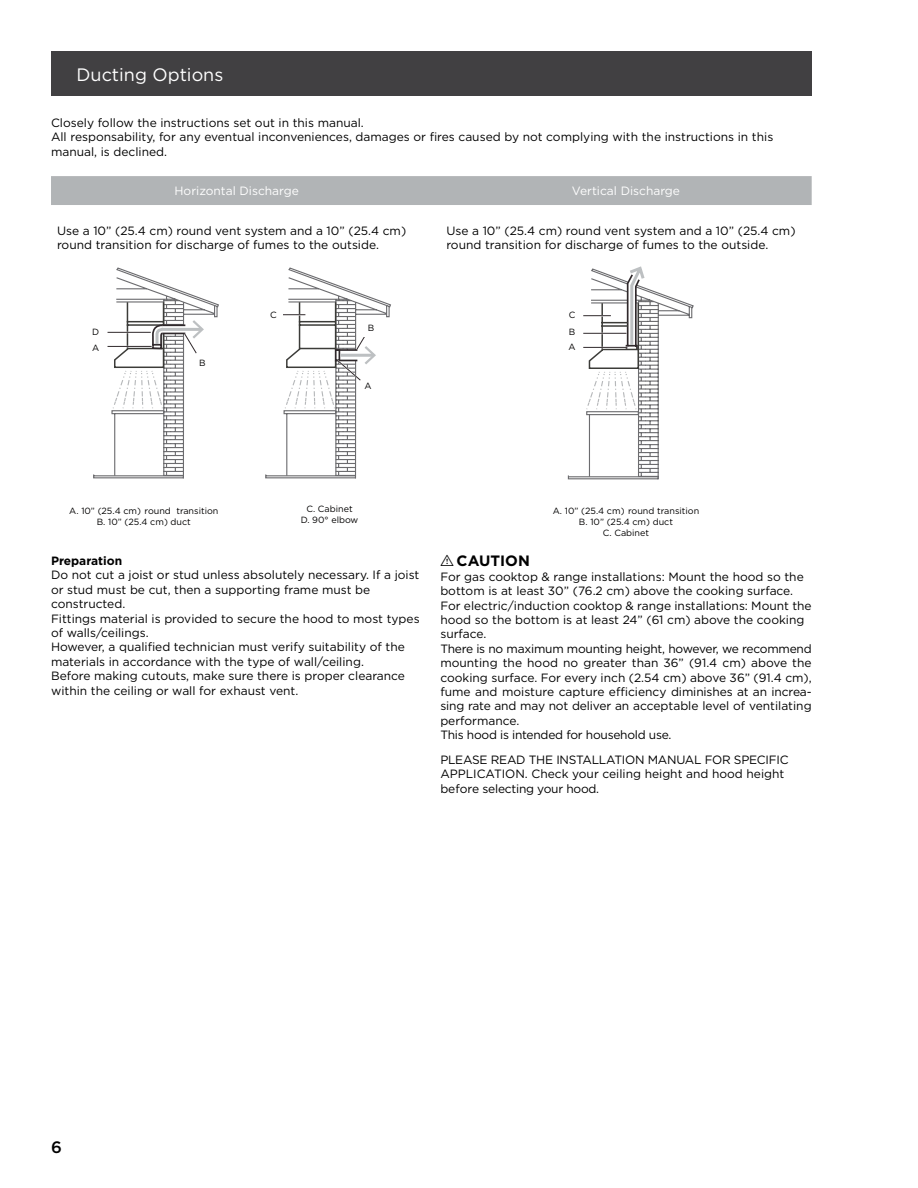
<style>
.page{position:relative;width:918px;height:1188px;background:#fff}
.page>*{position:absolute;margin:0;border:0;box-sizing:border-box;transform-origin:0 0}
.t1{font:18px "Gotham";color:#fff}
.t2{font:500 16.5px "Gotham";color:#000}
.t3{font:700 15px "Gotham";color:#000}
.t4{font:12px/14.4px "Gotham";color:#000}
.t5{font:12px/14.4px "Gotham";letter-spacing:-.02em;color:#000}
.t6{font:12px "Gotham";color:#fff}
.t7{font:700 12px "Gotham";color:#000}
.t8{font:9px/10.8px "Gotham";color:#020101;text-align:center}
.s1{color:#000}
.s2{font-family:"tables";font-weight:400}
</style>
<div class="page">
<div style="left:51px;top:51px;width:761px;height:44px;background:#414042"></div>
<div style="left:51px;top:176px;width:761px;height:29px;background:#b1b4b6"></div>
<svg style="left:93px;top:267px;width:126px;height:212px"></svg>
<div style="left:86px;top:340px;width:19px;height:17px;background:#fff"></div>
<div style="left:193px;top:354px;width:19px;height:17px;background:#fff"></div>
<div style="left:86px;top:324px;width:19px;height:17px;background:#fff"></div>
<svg style="left:265px;top:267px;width:126px;height:212px"></svg>
<div style="left:264px;top:307px;width:19px;height:17px;background:#fff"></div>
<div style="left:362px;top:319px;width:18px;height:17px;background:#fff"></div>
<svg style="left:567px;top:266px;width:127px;height:214px"></svg>
<div style="left:563px;top:339px;width:18px;height:17px;background:#fff"></div>
<div style="left:563px;top:323px;width:18px;height:17px;background:#fff"></div>
<div style="left:563px;top:307px;width:18px;height:17px;background:#fff"></div>
<h1 class="t1" style="left:77px;top:63px;width:148px">Ducting Options</h1>
<p class="t4" style="left:51px;top:115px;width:724px">Closely follow the instructions set out in this manual.<br>All responsability, for any eventual inconveniences, damages or fires caused by not complying with the instructions in this manual, is declined.</p>
<p class="t6" style="left:174px;top:183px;width:126px">Horizontal Discharge</p>
<p class="t6" style="left:572px;top:183px;width:110px">Vertical Discharge</p>
<p class="t4" style="left:57px;top:223px;width:351px">Use a 10” (25.4 cm) round vent system and a 10” (25.4 cm) round transition for discharge of fumes to the outside.</p>
<p class="t4" style="left:446px;top:223px;width:351px">Use a 10” (25.4 cm) round vent system and a 10” (25.4 cm) round transition for discharge of fumes to the outside.</p>
<p class="t8" style="left:92px;top:326px;width:9px">D</p>
<p class="t8" style="left:92px;top:342px;width:9px">A</p>
<p class="t8" style="left:199px;top:357px;width:8px">B</p>
<p class="t8" style="left:270px;top:309px;width:8px">C</p>
<p class="t8" style="left:368px;top:322px;width:8px">B</p>
<p class="t8" style="left:364px;top:380px;width:9px">A</p>
<p class="t8" style="left:569px;top:310px;width:8px">C</p>
<p class="t8" style="left:569px;top:326px;width:8px">B</p>
<p class="t8" style="left:569px;top:341px;width:9px">A</p>
<p class="t8" style="left:69px;top:506px;width:151px">A. 10” <span class="s1">(25.4 cm)</span> round transition<br>B. 10” <span class="s1">(25.4 cm)</span> duct</p>
<p class="t8" style="left:301px;top:503px;width:59px">C. Cabinet<br>D. 90° elbow</p>
<p class="t8" style="left:553px;top:506px;width:148px">A. 10” <span class="s1">(25.4 cm)</span> round transition<br>B. 10” <span class="s1">(25.4 cm)</span> duct<br>C. Cabinet</p>
<p class="t7" style="left:51px;top:553px;width:73px">Preparation</p>
<p class="t4" style="left:51px;top:568px;width:370px">Do not cut a joist or stud unless absolutely necessary. If a joist or stud must be cut, then a supporting frame must be constructed.<br>Fittings material is provided to secure the hood to most types of walls/ceilings.<br>However, a qualified technician must verify suitability of the materials in accordance with the type of wall/ceiling.<br>Before making cutouts, make sure there is proper clearance within the ceiling or wall for exhaust vent.</p>
<p class="t3" style="left:440px;top:551px;width:91px"><span class="s2">I</span> CAUTION</p>
<p class="t4" style="left:440px;top:569px;width:373px">For gas cooktop &amp; range installations: Mount the hood so the bottom is at least 30” (76.2 cm) above the cooking surface.<br>For electric/induction cooktop &amp; range installations: Mount the hood so the bottom is at least 24” (61 cm) above the cooking surface.<br>There is no maximum mounting height, however, we recommend mounting the hood no greater than 36” (91.4 cm) above the cooking surface. For every inch (2.54 cm) above 36” (91.4 cm), fume and moisture capture efficiency diminishes at an increa&shy;sing rate and may not deliver an acceptable level of ventilating performance.<br>This hood is intended for household use.</p>
<p class="t5" style="left:440px;top:752px;width:350px">PLEASE READ THE INSTALLATION MANUAL FOR SPECIFIC<br>APPLICATION. Check your ceiling height and hood height before selecting your hood.</p>
<h2 class="t2" style="left:51px;top:1136px;width:12px">6</h2>
</div>
